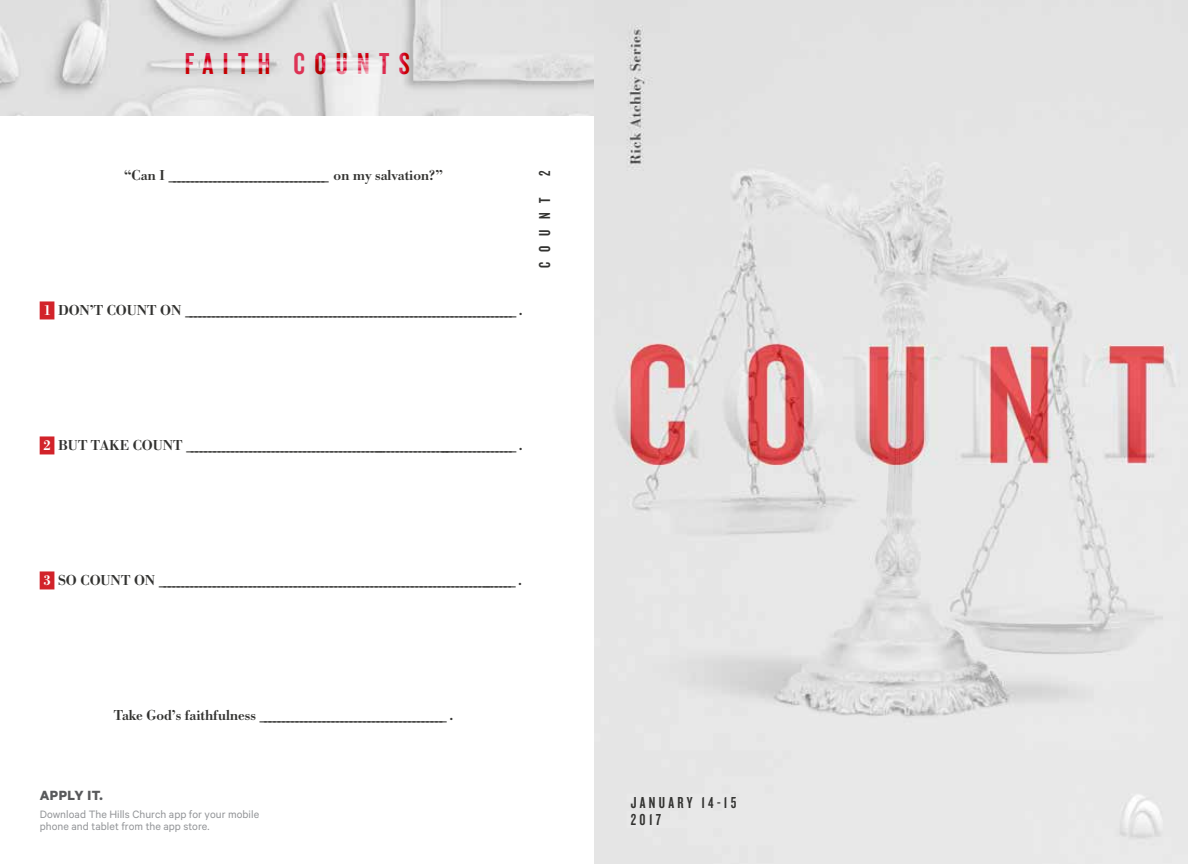
<style>
.page{position:relative;width:1188px;height:864px;background:#fff}
.page>*{position:absolute;margin:0;border:0;box-sizing:border-box;transform-origin:0 0}
.t1{font:31.5px "Knockout HTF48 Featherweight";letter-spacing:.3em;color:#d2232a}
.t2{font:16.5px/16.5px "Knockout HTF48 Featherweight";letter-spacing:.2em;color:#323230}
.t3{font:500 15px "Bodoni URW";color:#323230}
.t4{font:700 15px "Calibre";letter-spacing:.03em;color:#58595b}
.t5{font:12px/12px "Calibre";letter-spacing:.005em;color:#939598}
.s1{color:#fff}
</style>
<div class="page">
<img style="left:594px;top:0;width:594px;height:864px">
<img style="left:0;top:0;width:594px;height:116px">
<div style="left:40px;top:301px;width:14px;height:18px;background:#d2232a"></div>
<div style="left:40px;top:436px;width:14px;height:18px;background:#d2232a"></div>
<div style="left:40px;top:571px;width:14px;height:18px;background:#d2232a"></div>
<h1 class="t1" style="left:184px;top:48px;width:227px">FAITH COUNTS</h1>
<p class="t3" style="left:124px;top:167px;width:320px">“ C a n I ___________________________________ o n m y s a l v a t i o n ? ”</p>
<p class="t3" style="left:43px;top:302px;width:481px"><span class="s1">1</span> D O N ’ T C O U N T O N _________________________________________________________________________ .</p>
<p class="t2" style="left:537px;top:176px;width:7px;rotate:-90deg">2</p>
<p class="t2" style="left:537px;top:268px;width:72px;rotate:-90deg">COUNT</p>
<p class="t3" style="left:43px;top:437px;width:481px"><span class="s1">2</span> B U T T A K E C O U N T _________________________________________________________________________ .</p>
<p class="t3" style="left:43px;top:572px;width:480px"><span class="s1">3</span> S O C O U N T O N _______________________________________________________________________________ .</p>
<p class="t3" style="left:114px;top:707px;width:341px">Ta k e G o d ’ s f a i t h f u l n e s s _________________________________________ .</p>
<p class="t4" style="left:40px;top:786px;width:65px">APPLY IT.</p>
<p class="t5" style="left:40px;top:808px;width:221px">Download The Hills Church app for your mobile phone and tablet from the app store.</p>
<p class="t2" style="left:631px;top:795px;width:107px">JANUARY 14-15<br>2017</p>
</div>
